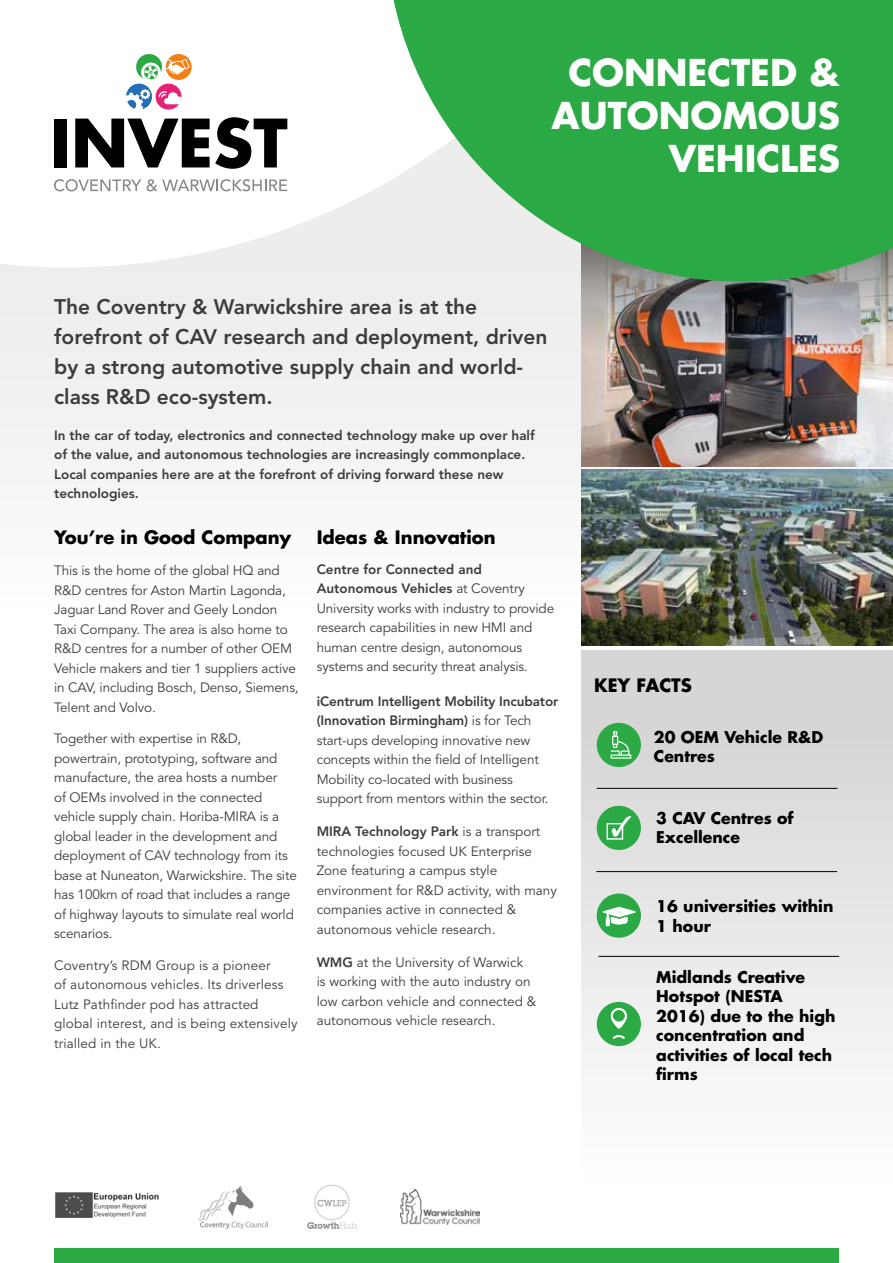
<style>
.page{position:relative;width:893px;height:1263px;background:#fff}
.page>*{position:absolute;margin:0;border:0;box-sizing:border-box;transform-origin:0 0}
.t1{font:700 36px/43.2px "Futura";color:#fff;text-align:right}
.t2{font:25.5px "Avenir";color:#fff}
.t3{font:800 21px/30px "Avenir";color:#3c3c3b}
.t4{font:500 19.5px "Avenir";color:#fff}
.t5{font:700 18px "Futura";color:#000}
.t6{font:700 15.75px/19.5px "Futura";color:#000}
.t7{font:13.5px/19.5px "Avenir";letter-spacing:-.01em;color:#3c3c3b}
.t8{font:800 13.5px/19.5px "Avenir";color:#3c3c3b}
.t9{font:13.5px/19.5px "Avenir";letter-spacing:.01em;color:#3c3c3b}
.s1{font-weight:800}
</style>
<div class="page">
<svg style="left:0;top:118px;width:893px;height:352px"></svg>
<div style="left:581px;top:650px;width:312px;height:613px;background:linear-gradient(to bottom,#d1d1d1,#fff)"></div>
<img style="left:581px;top:381px;width:312px;height:85px">
<img style="left:581px;top:282px;width:312px;height:99px">
<svg style="left:386px;top:0;width:507px;height:282px;background:#4fb463"></svg>
<img style="left:198px;top:1186px;width:70px;height:42px">
<img style="left:55px;top:1193px;width:104px;height:25px">
<img style="left:307px;top:1184px;width:49px;height:45px">
<img style="left:401px;top:1189px;width:78px;height:35px">
<div style="left:54px;top:1248px;width:785px;height:15px;background:#2ba944"></div>
<hr style="left:597px;top:788px;width:240px;height:1px;background:#000">
<hr style="left:596px;top:871px;width:241px;height:1px;background:#000">
<div style="left:597px;top:1002px;width:44px;height:44px;background:#2ba944;border-radius:50%"></div>
<hr style="left:598px;top:956px;width:241px;height:1px;background:#000">
<img style="left:581px;top:470px;width:312px;height:176px">
<div style="left:597px;top:723px;width:44px;height:44px;background:#2ba944;border-radius:50%"></div>
<div style="left:54px;top:119px;width:13px;height:48px;background:#000"></div>
<svg style="left:75px;top:117px;width:212px;height:52px"></svg>
<svg style="left:126px;top:54px;width:66px;height:56px"></svg>
<svg style="left:54px;top:179px;width:87px;height:12px"></svg>
<svg style="left:147px;top:179px;width:140px;height:12px"></svg>
<div style="left:597px;top:806px;width:44px;height:44px;background:#2ba944;border-radius:50%"></div>
<div style="left:597px;top:893px;width:44px;height:45px;background:#2ba944;border-radius:50%"></div>
<svg style="left:607px;top:816px;width:24px;height:24px"></svg>
<svg style="left:611px;top:731px;width:20px;height:28px"></svg>
<svg style="left:603px;top:907px;width:33px;height:19px"></svg>
<svg style="left:611px;top:1008px;width:16px;height:31px"></svg>
<h3 class="t4" style="left:700px;top:51px;width:141px">GET IN TOUCH</h3>
<h1 class="t1" style="left:552px;top:50px;width:290px">CONNECTED &amp;<br>AUTONOMOUS<br>VEHICLES</h1>
<h2 class="t2" style="left:666px;top:77px;width:178px">(0)1926 412823</h2>
<h3 class="t3" style="left:54px;top:291px;width:495px">The Coventry &amp; Warwickshire area is at the forefront of CAV research and deployment, driven by a strong automotive supply chain and world&shy;class R&amp;D eco-system.</h3>
<p class="t8" style="left:54px;top:425px;width:482px">In the car of today, electronics and connected technology make up over half of the value, and autonomous technologies are increasingly commonplace.<br>Local companies here are at the forefront of driving forward these new technologies.</p>
<h3 class="t5" style="left:54px;top:525px;width:239px">You’re in Good Company</h3>
<p class="t7" style="left:54px;top:561px;width:246px">This is the home of the global HQ and R&amp;D centres for Aston Martin Lagonda, Jaguar Land Rover and Geely London Taxi Company. The area is also home to R&amp;D centres for a number of other OEM Vehicle makers and tier 1 suppliers active in CAV, including Bosch, Denso, Siemens, Telent and Volvo.</p>
<p class="t7" style="left:54px;top:729px;width:244px">Together with expertise in R&amp;D, powertrain, prototyping, software and manufacture, the area hosts a number<br>of OEMs involved in the connected vehicle supply chain. Horiba-MIRA is a global leader in the development and deployment of CAV technology from its base at Nuneaton, Warwickshire. The site has 100km of road that includes a range of highway layouts to simulate real world scenarios.</p>
<p class="t9" style="left:54px;top:955px;width:245px">Coventry’s RDM Group is a pioneer<br>of autonomous vehicles. Its driverless Lutz Pathfinder pod has attracted global interest, and is being extensively trialled in the UK.</p>
<h3 class="t5" style="left:317px;top:525px;width:180px">Ideas &amp; Innovation</h3>
<p class="t7" style="left:317px;top:560px;width:239px"><span class="s1">Centre for Connected and Autonomous Vehicles</span> at Coventry University works with industry to provide research capabilities in new HMI and human centre design, autonomous systems and security threat analysis.</p>
<p class="t7" style="left:317px;top:692px;width:243px"><span class="s1">iCentrum Intelligent Mobility Incubator (Innovation Birmingham)</span> is for Tech start-ups developing innovative new concepts within the field of Intelligent Mobility co-located with business support from mentors within the sector.</p>
<p class="t7" style="left:317px;top:822px;width:242px"><span class="s1">MIRA Technology Park</span> is a transport technologies focused UK Enterprise Zone featuring a campus style environment for R&amp;D activity, with many companies active in connected &amp; autonomous vehicle research.</p>
<p class="t7" style="left:317px;top:952px;width:221px"><span class="s1">WMG</span> at the University of Warwick<br>is working with the auto industry on low carbon vehicle and connected &amp; autonomous vehicle research.</p>
<h3 class="t5" style="left:594px;top:673px;width:99px">KEY FACTS</h3>
<p class="t6" style="left:654px;top:727px;width:171px">20 OEM Vehicle R&amp;D<br>Centres</p>
<p class="t6" style="left:656px;top:808px;width:139px">3 CAV Centres of<br>Excellence</p>
<p class="t6" style="left:656px;top:896px;width:179px">16 universities within<br>1 hour</p>
<p class="t6" style="left:656px;top:967px;width:181px">Midlands Creative<br>Hotspot (NESTA<br>2016) due to the high concentration and activities of local tech firms</p>
</div>
